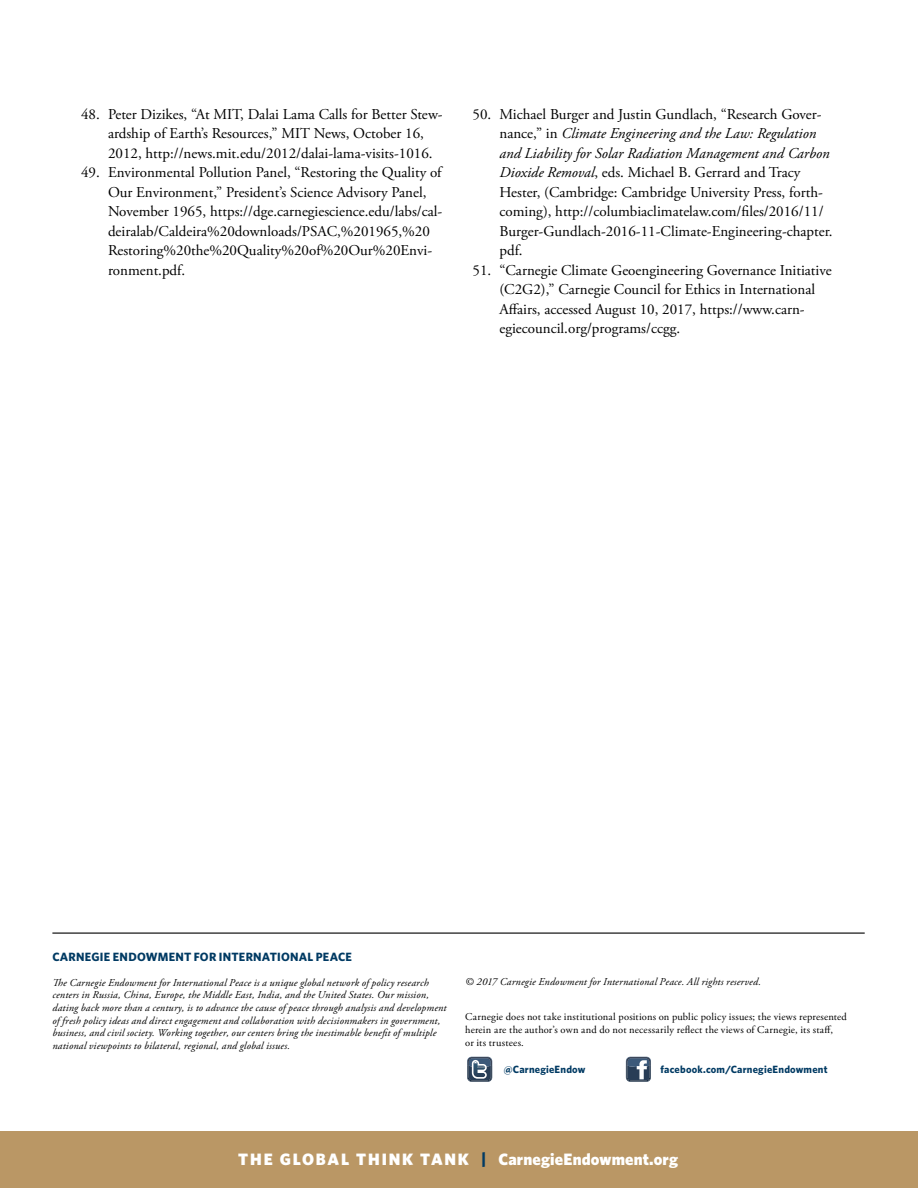
<style>
.page{position:relative;width:918px;height:1188px;background:#fff}
.page>*{position:absolute;margin:0;border:0;box-sizing:border-box;transform-origin:0 0}
.t1{font:900 16.5px "Whitney";letter-spacing:.01em;color:#fff}
.t2{font:15px/19.5px "Adobe Garamond Pro";color:#000}
.t3{font:700 12px "Whitney";letter-spacing:.02em;color:#003a63}
.t4{font:italic 10.5px/12.6px "Adobe Garamond Pro";letter-spacing:.02em;color:#000}
.t5{font:10.5px/12.6px "Adobe Garamond Pro";letter-spacing:.02em;color:#000}
.t6{font:700 10.5px "Whitney";letter-spacing:.02em;color:#003a63}
.s1{font-style:italic}
.s2{color:#003a63}
</style>
<div class="page">
<div style="left:0;top:1132px;width:918px;height:56px;background:#ba9765"></div>
<hr style="left:52px;top:933px;width:813px;height:1px;background:#000">
<svg style="left:467px;top:1057px;width:25px;height:25px"></svg>
<svg style="left:626px;top:1057px;width:25px;height:25px"></svg>
<p class="t2" style="left:108px;top:105px;width:336px;text-indent:-27px">48. Peter Dizikes, “At MIT, Dalai Lama Calls for Better Stew&shy;ardship of Earth’s Resources,” MIT News, October 16,<br>2012, http://news.mit.edu/2012/dalai-lama-visits-1016.</p>
<p class="t2" style="left:108px;top:163px;width:336px;text-indent:-27px">49. Environmental Pollution Panel, “Restoring the Quality of Our Environment,” President’s Science Advisory Panel, November 1965, https://dge.carnegiescience.edu/labs/cal&shy;deiralab/Caldeira%20downloads/PSAC,%201965,%20<br>Restoring%20the%20Quality%20of%20Our%20Envi&shy;ronment.pdf.</p>
<p class="t2" style="left:499px;top:105px;width:335px;text-indent:-27px">50. Michael Burger and Justin Gundlach, “Research Gover&shy;nance,” in <span class="s1">Climate Engineering and the Law: Regulation and Liability for Solar Radiation Management and Carbon Dioxide Removal</span>, eds. Michael B. Gerrard and Tracy Hester, (Cambridge: Cambridge University Press, forth&shy;coming), http://columbiaclimatelaw.com/files/2016/11/ Burger-Gundlach-2016-11-Climate-Engineering-chapter. pdf.</p>
<p class="t2" style="left:499px;top:261px;width:334px;text-indent:-27px">51. “Carnegie Climate Geoengineering Governance Initiative (C2G2),” Carnegie Council for Ethics in International Affairs, accessed August 10, 2017, https://www.carn&shy;egiecouncil.org/programs/ccgg.</p>
<p class="t3" style="left:52px;top:949px;width:301px">CARNEGIE ENDOWMENT FOR INTERNATIONAL PEACE</p>
<p class="t4" style="left:52px;top:977px;width:396px">The Carnegie Endowment for International Peace is a unique global network of policy research centers in Russia, China, Europe, the Middle East, India, and the United States. Our mission, dating back more than a century, is to advance the cause of peace through analysis and development of fresh policy ideas and direct engagement and collaboration with decisionmakers in government, business, and civil society. Working together, our centers bring the inestimable benefit of multiple national viewpoints to bilateral, regional, and global issues.</p>
<p class="t4" style="left:465px;top:975px;width:297px">© 2017 Carnegie Endowment for International Peace. All rights reserved.</p>
<p class="t5" style="left:465px;top:1011px;width:383px">Carnegie does not take institutional positions on public policy issues; the views represented herein are the author’s own and do not necessarily reflect the views of Carnegie, its staff,<br>or its trustees.</p>
<p class="t6" style="left:504px;top:1063px;width:83px">@CarnegieEndow</p>
<p class="t6" style="left:660px;top:1062px;width:169px">facebook.com/CarnegieEndowment</p>
<p class="t1" style="left:238px;top:1148px;width:441px">THE GLOBAL THINK TANK <span class="s2">|</span> CarnegieEndowment.org</p>
</div>
